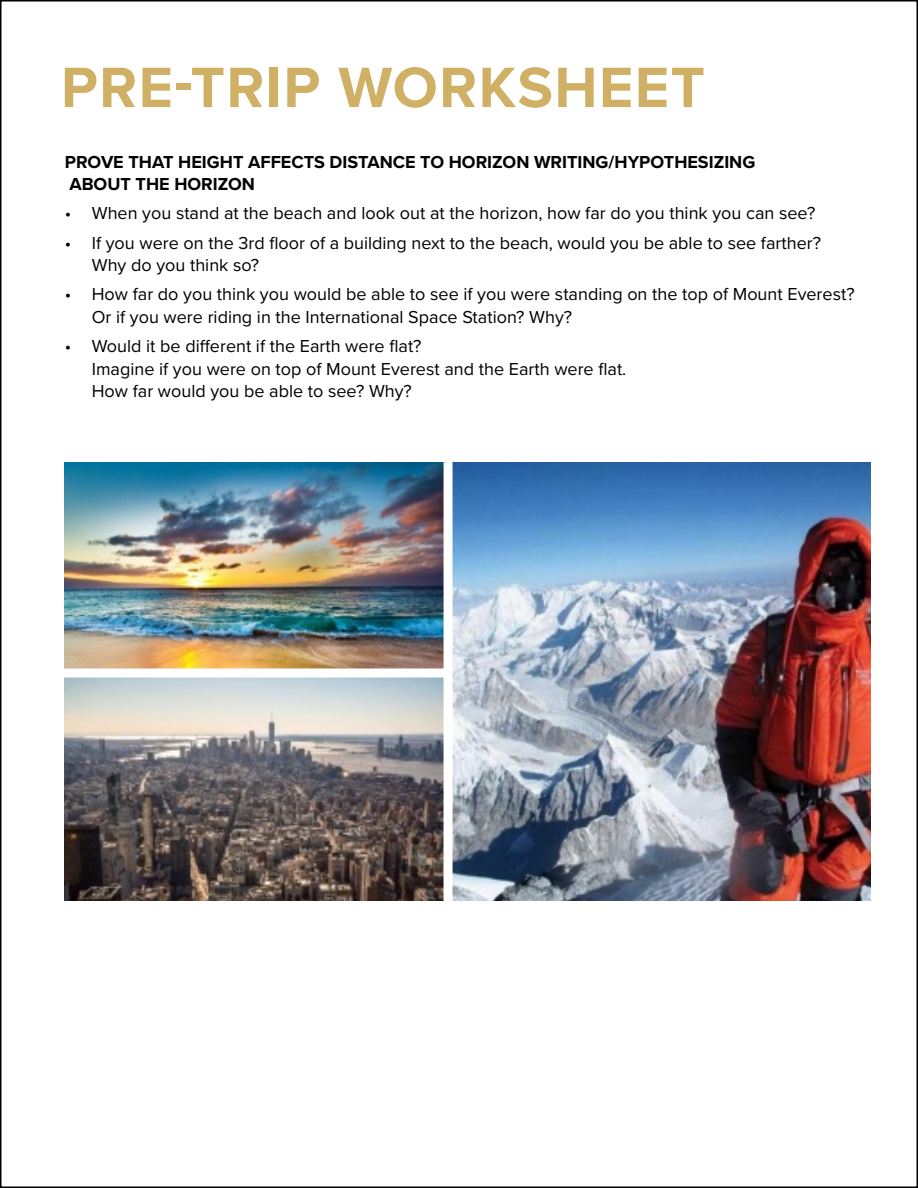
<style>
.page{position:relative;width:918px;height:1188px;background:#fff}
.page>*{position:absolute;margin:0;border:0;box-sizing:border-box;transform-origin:0 0}
.t1{font:700 58.95px "Proxima Nova";letter-spacing:.025em;color:#d0b064}
.t2{font:18px/22.5px "Proxima Nova";color:#000}
.t3{font:700 18px/22.5px "Proxima Nova";color:#000}
</style>
<div class="page">
<img style="left:453px;top:462px;width:418px;height:438px">
<img style="left:65px;top:462px;width:379px;height:206px">
<img style="left:65px;top:677px;width:379px;height:223px">
<h1 class="t1" style="left:61px;top:43px;width:645px">PRE-TRIP WORKSHEET</h1>
<p class="t3" style="left:65px;top:150px;width:692px">PROVE THAT HEIGHT AFFECTS DISTANCE TO HORIZON WRITING/HYPOTHESIZING<br>ABOUT THE HORIZON</p>
<p class="t2" style="left:65px;top:201px;width:752px">• When you stand at the beach and look out at the horizon, how far do you think you can see?</p>
<p class="t2" style="left:92px;top:231px;width:731px;text-indent:-27px">• If you were on the 3rd floor of a building next to the beach, would you be able to see farther?<br>Why do you think so?</p>
<p class="t2" style="left:92px;top:282px;width:764px;text-indent:-27px">• How far do you think you would be able to see if you were standing on the top of Mount Everest?<br>Or if you were riding in the International Space Station? Why?</p>
<p class="t2" style="left:92px;top:334px;width:536px;text-indent:-27px">• Would it be different if the Earth were flat?<br>Imagine if you were on top of Mount Everest and the Earth were flat.<br>How far would you be able to see? Why?</p>
</div>
